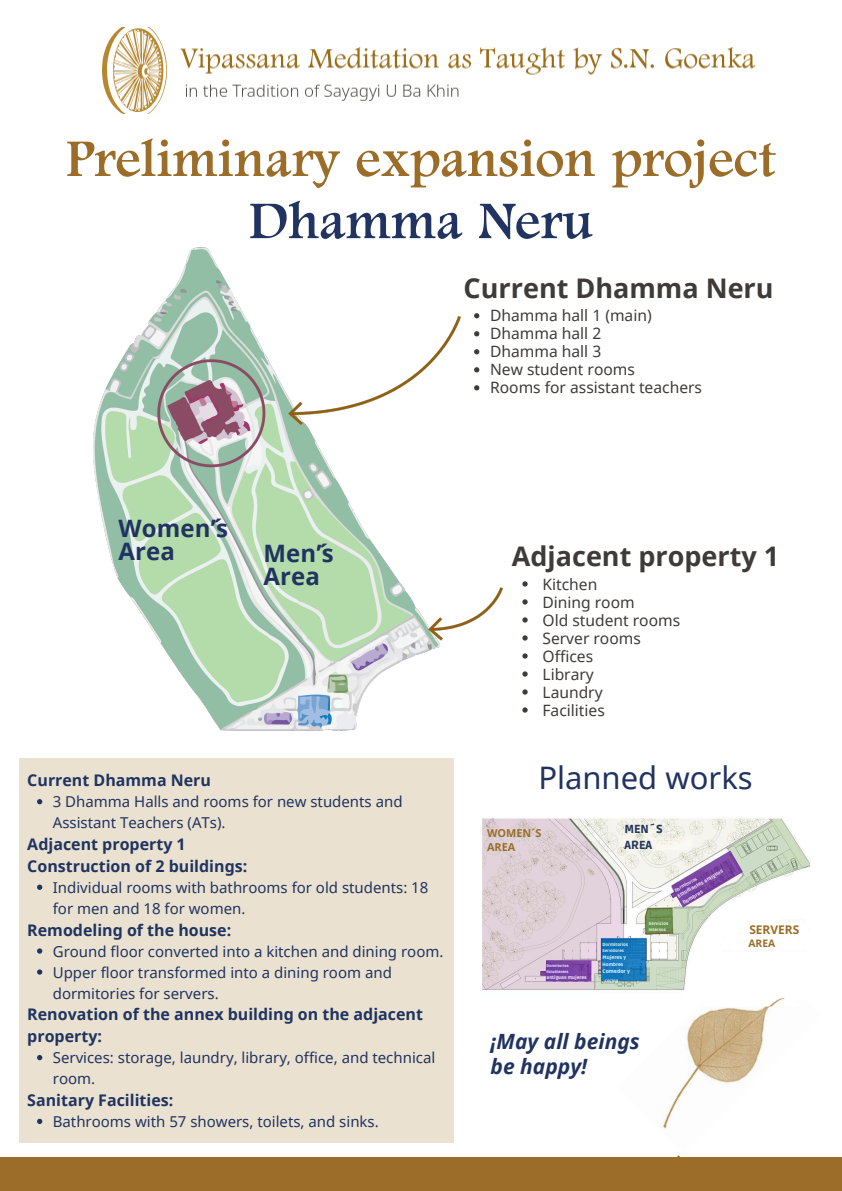
<style>
.page{position:relative;width:842px;height:1191px;background:#fff}
.page>*{position:absolute;margin:0;border:0;box-sizing:border-box;transform-origin:0 0}
.t1{font:55px "Footlight MT Pro";color:#9c6d28}
.t2{font:55px "Footlight MT Pro";color:#203361}
.t3{font:31px "Noto Sans";color:#203361}
.t4{font:700 27px "Noto Sans";color:#3e3b39}
.t5{font:700 24px/23.2px "Noto Sans";letter-spacing:.005em;color:#203361}
.t6{font:italic 700 21px/24.8px "Noto Sans";color:#203361}
.t7{font:700 16px/21.8px "Noto Sans";color:#1e3461}
.t8{font:15.6px "Noto Sans";color:#3e3b39}
.t9{font:15px/21px "Noto Sans";color:#1e3461}
.t10{font:700 11.9px "Open Sans";color:#986e26}
.t11{font:900 11.6px "Ruda";color:#25385b}
.t12{font:700 10.9px/13.9px "Open Sans";color:#986e26}
.t13{font:700 10.3px "Open Sans";color:#986e26}
.t14{font:900 5.2px "Ruda";color:#d4f2f8}
.t15{font:900 5.1px "Ruda";color:#f2e2f6}
.t16{font:900 4.9px "Ruda";color:#f2e2f6}
.t17{font:900 4.9px "Ruda";color:#d4f2f8}
.t18{font:900 4.6px "Ruda";color:#f2e2f6}
.t19{font:900 4.6px "Ruda";color:#d4f2f8}
.t20{font:900 4.4px "Ruda";color:#d4f2f8}
.t21{font:900 4.4px "Ruda";color:#e8f3e0}
.t22{font:900 4.3px "Ruda";color:#f2e2f6}
.t23{font:900 4.1px "Ruda";color:#d4f2f8}
.t24{font:900 4.1px "Ruda";color:#ecf8e4}
.t25{font:900 3.8px "Ruda";color:#f2e2f6}
</style>
<div class="page">
<div style="left:0;top:1157px;width:842px;height:33px;background:#9c6d28"></div>
<img style="left:93px;top:247px;width:410px;height:484px">
<img style="left:482px;top:818px;width:328px;height:172px">
<img style="left:663px;top:1006px;width:110px;height:123px">
<img style="left:698px;top:954px;width:104px;height:52px">
<img style="left:102px;top:27px;width:653px;height:86px">
<svg style="left:474px;top:313px;width:5px;height:5px"></svg>
<svg style="left:474px;top:331px;width:5px;height:5px"></svg>
<svg style="left:474px;top:349px;width:5px;height:5px"></svg>
<svg style="left:474px;top:367px;width:5px;height:5px"></svg>
<svg style="left:474px;top:385px;width:5px;height:5px"></svg>
<svg style="left:522px;top:581px;width:6px;height:5px"></svg>
<svg style="left:522px;top:599px;width:6px;height:5px"></svg>
<svg style="left:522px;top:617px;width:6px;height:5px"></svg>
<svg style="left:522px;top:635px;width:6px;height:5px"></svg>
<svg style="left:522px;top:653px;width:6px;height:5px"></svg>
<svg style="left:522px;top:671px;width:6px;height:5px"></svg>
<svg style="left:522px;top:689px;width:6px;height:5px"></svg>
<svg style="left:522px;top:707px;width:6px;height:5px"></svg>
<div style="left:19px;top:758px;width:435px;height:384px;background:#ebe1d0"></div>
<svg style="left:37px;top:799px;width:5px;height:5px"></svg>
<svg style="left:37px;top:884px;width:5px;height:5px"></svg>
<svg style="left:37px;top:948px;width:5px;height:5px"></svg>
<svg style="left:37px;top:969px;width:5px;height:5px"></svg>
<svg style="left:37px;top:1055px;width:5px;height:5px"></svg>
<svg style="left:37px;top:1118px;width:5px;height:5px"></svg>
<h4 class="t1" style="left:66px;top:134px;width:712px">Preliminary expansion project</h4>
<h3 class="t2" style="left:249px;top:196px;width:346px">Dhamma Neru</h3>
<p class="t4" style="left:464px;top:269px;width:311px">Current Dhamma Neru</p>
<p class="t8" style="left:490px;top:305px;width:163px">Dhamma hall 1 (main)</p>
<p class="t8" style="left:490px;top:323px;width:113px">Dhamma hall 2</p>
<p class="t8" style="left:490px;top:341px;width:113px">Dhamma hall 3</p>
<h3 class="t8" style="left:490px;top:359px;width:146px">New student rooms</h3>
<p class="t8" style="left:490px;top:377px;width:213px">Rooms for assistant teachers</p>
<h6 class="t5" style="left:119px;top:516px;width:111px">Women´’s<br>Area</h6>
<p class="t5" style="left:263px;top:541px;width:72px">Men´’s<br>Area</p>
<p class="t7" style="left:27px;top:769px;width:185px">Current Dhamma Neru</p>
<p class="t9" style="left:53px;top:791px;width:351px">3 Dhamma Halls and rooms for new students and<br>Assistant Teachers (ATs).</p>
<h6 class="t7" style="left:27px;top:832px;width:222px">Adjacent property 1<br>Construction of 2 buildings:</h6>
<p class="t9" style="left:53px;top:876px;width:377px">Individual rooms with bathrooms for old students: 18 for men and 18 for women.</p>
<h6 class="t7" style="left:27px;top:918px;width:205px">Remodeling of the house:</h6>
<p class="t9" style="left:53px;top:940px;width:392px">Ground floor converted into a kitchen and dining room.</p>
<h2 class="t9" style="left:53px;top:961px;width:341px">Upper floor transformed into a dining room and dormitories for servers.</h2>
<p class="t7" style="left:27px;top:1003px;width:397px">Renovation of the annex building on the adjacent property:</p>
<p class="t9" style="left:53px;top:1046px;width:384px">Services: storage, laundry, library, office, and technical room.</p>
<p class="t7" style="left:27px;top:1088px;width:148px">Sanitary Facilities:</p>
<p class="t9" style="left:53px;top:1110px;width:328px">Bathrooms with 57 showers, toilets, and sinks.</p>
<p class="t4" style="left:512px;top:537px;width:269px">Adjacent property 1</p>
<p class="t8" style="left:542px;top:573px;width:56px">Kitchen</p>
<p class="t8" style="left:542px;top:591px;width:94px">Dining room</p>
<p class="t8" style="left:542px;top:609px;width:139px">Old student rooms</p>
<p class="t8" style="left:542px;top:627px;width:100px">Server rooms</p>
<p class="t8" style="left:542px;top:645px;width:52px">Offices</p>
<p class="t8" style="left:542px;top:663px;width:53px">Library</p>
<h6 class="t8" style="left:542px;top:681px;width:62px">Laundry</h6>
<p class="t8" style="left:542px;top:699px;width:64px">Facilities</p>
<p class="t3" style="left:538px;top:755px;width:216px">Planned works</p>
<p class="t12" style="left:487px;top:825px;width:56px">WOMEN´S<br>AREA</p>
<p class="t11" style="left:624px;top:822px;width:40px">MEN´S</p>
<p class="t11" style="left:624px;top:838px;width:29px">AREA</p>
<p class="t16" style="left:677px;top:893px;width:53px;rotate:-30deg">Estudiantes antiguos</p>
<p class="t22" style="left:674px;top:888px;width:27px;rotate:-30deg">Dormitorios</p>
<p class="t15" style="left:682px;top:900px;width:24px;rotate:-30deg">hombres</p>
<p class="t25" style="left:546px;top:963px;width:24px">Dormitorios</p>
<p class="t25" style="left:546px;top:969px;width:24px">Estudiantes</p>
<p class="t18" style="left:546px;top:974px;width:42px">antiguas mujeres</p>
<p class="t20" style="left:603px;top:942px;width:27px">Dormitorios</p>
<p class="t23" style="left:603px;top:948px;width:23px">Servidores</p>
<p class="t17" style="left:603px;top:954px;width:25px">Mujeres y</p>
<p class="t19" style="left:603px;top:961px;width:22px">Hombres</p>
<p class="t14" style="left:603px;top:968px;width:29px">Comedor y</p>
<p class="t23" style="left:605px;top:977px;width:15px">cocina</p>
<p class="t21" style="left:649px;top:921px;width:21px">Servicios</p>
<p class="t24" style="left:649px;top:926px;width:18px">Internos</p>
<h6 class="t6" style="left:491px;top:1028px;width:151px">¡May all beings be happy!</h6>
<p class="t10" style="left:749px;top:920px;width:51px">SERVERS</p>
<h5 class="t13" style="left:748px;top:935px;width:28px">AREA</h5>
</div>
